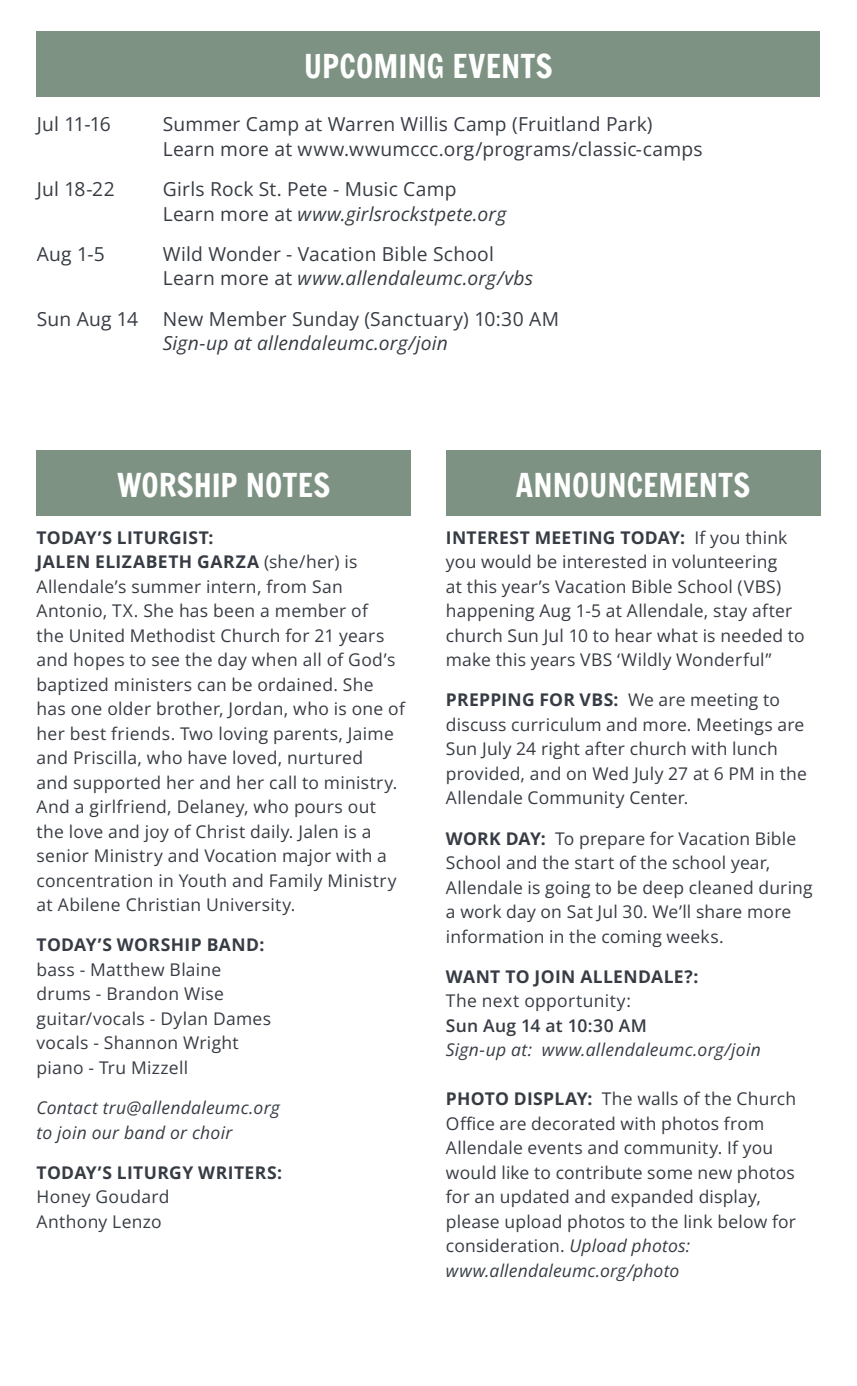
<style>
.page{position:relative;width:857px;height:1386px;background:#fff}
.page>*{position:absolute;margin:0;border:0;box-sizing:border-box;transform-origin:0 0}
.t1{font:31.5px "Francois One";letter-spacing:.005em;color:#fff}
.t2{font:19.25px/24.5px "Open Sans";letter-spacing:.01em;color:#373c44}
.t3{font:italic 19.25px "Open Sans";letter-spacing:.01em;color:#373c44}
.t4{font:17.5px/24.5px "Open Sans";letter-spacing:.015em;color:#373c44}
.t5{font:italic 17.5px/24.5px "Open Sans";letter-spacing:.015em;color:#373c44}
.t6{font:700 17.5px "Open Sans";letter-spacing:.02em;color:#373c44}
.t7{font:600 17.5px "Open Sans";letter-spacing:.015em;color:#373c44}
.s1{font-style:italic}
.s2{font-weight:700}
</style>
<div class="page">
<div style="left:37px;top:32px;width:783px;height:65px;background:#7d9282"></div>
<div style="left:37px;top:450px;width:374px;height:66px;background:#7d9282"></div>
<div style="left:446px;top:450px;width:374px;height:66px;background:#7d9282"></div>
<h1 class="t1" style="left:304px;top:49px;width:250px">UPCOMING EVENTS</h1>
<p class="t2" style="left:37px;top:112px;width:76px">Jul 11-16</p>
<p class="t2" style="left:163px;top:112px;width:541px">Summer Camp at Warren Willis Camp (Fruitland Park)<br>Learn more at www.wwumccc.org/programs/classic-camps</p>
<p class="t2" style="left:37px;top:176px;width:79px">Jul 18-22</p>
<p class="t2" style="left:163px;top:176px;width:345px">Girls Rock St. Pete - Music Camp<br>Learn more at <span class="s1">www.girlsrockstpete.org</span></p>
<p class="t2" style="left:37px;top:241px;width:70px">Aug 1-5</p>
<p class="t2" style="left:163px;top:241px;width:372px">Wild Wonder - Vacation Bible School<br>Learn more at <span class="s1">www.allendaleumc.org/vbs</span></p>
<p class="t2" style="left:37px;top:306px;width:103px">Sun Aug 14</p>
<p class="t2" style="left:163px;top:306px;width:398px">New Member Sunday (Sanctuary) 10:30 AM</p>
<p class="t3" style="left:163px;top:330px;width:287px">Sign-up at allendaleumc.org/join</p>
<h1 class="t1" style="left:117px;top:468px;width:215px">WORSHIP NOTES</h1>
<h1 class="t1" style="left:516px;top:468px;width:236px">ANNOUNCEMENTS</h1>
<p class="t4" style="left:37px;top:525px;width:370px"><span class="s2">TODAY’S LITURGIST:<br>JALEN ELIZABETH GARZA</span> (she/her) is Allendale’s summer intern, from San Antonio, TX. She has been a member of<br>the United Methodist Church for 21 years and hopes to see the day when all of God’s baptized ministers can be ordained. She has one older brother, Jordan, who is one of her best friends. Two loving parents, Jaime and Priscilla, who have loved, nurtured<br>and supported her and her call to ministry.<br>And a girlfriend, Delaney, who pours out the love and joy of Christ daily. Jalen is a senior Ministry and Vocation major with a concentration in Youth and Family Ministry at Abilene Christian University.</p>
<p class="t6" style="left:37px;top:933px;width:229px">TODAY’S WORSHIP BAND:</p>
<p class="t4" style="left:37px;top:957px;width:236px">bass - Matthew Blaine drums - Brandon Wise guitar/vocals - Dylan Dames vocals - Shannon Wright piano - Tru Mizzell</p>
<p class="t5" style="left:37px;top:1095px;width:245px">Contact tru@allendaleumc.org to join our band or choir</p>
<p class="t6" style="left:37px;top:1161px;width:247px">TODAY’S LITURGY WRITERS:</p>
<p class="t4" style="left:37px;top:1184px;width:134px">Honey Goudard<br>Anthony Lenzo</p>
<p class="t4" style="left:446px;top:525px;width:360px"><span class="s2">INTEREST MEETING TODAY:</span> If you think you would be interested in volunteering<br>at this year’s Vacation Bible School (VBS) happening Aug 1-5 at Allendale, stay after church Sun Jul 10 to hear what is needed to make this years VBS ‘Wildly Wonderful”</p>
<p class="t4" style="left:446px;top:687px;width:362px"><span class="s2">PREPPING FOR VBS:</span> We are meeting to discuss curriculum and more. Meetings are Sun July 24 right after church with lunch provided, and on Wed July 27 at 6 PM in the Allendale Community Center.</p>
<p class="t4" style="left:446px;top:826px;width:368px"><span class="s2">WORK DAY:</span> To prepare for Vacation Bible School and the start of the school year, Allendale is going to be deep cleaned during a work day on Sat Jul 30. We’ll share more information in the coming weeks.</p>
<p class="t6" style="left:446px;top:965px;width:254px">WANT TO JOIN ALLENDALE?:</p>
<p class="t4" style="left:446px;top:988px;width:187px">The next opportunity:</p>
<p class="t7" style="left:446px;top:1014px;width:202px">Sun Aug 14 at 10:30 AM</p>
<p class="t5" style="left:446px;top:1037px;width:316px">Sign-up at: www.allendaleumc.org/join</p>
<p class="t4" style="left:446px;top:1086px;width:352px"><span class="s2">PHOTO DISPLAY:</span> The walls of the Church Office are decorated with photos from Allendale events and community. If you would like to contribute some new photos for an updated and expanded display, please upload photos to the link below for consideration. <span class="s1">Upload photos: www.allendaleumc.org/photo</span></p>
</div>
